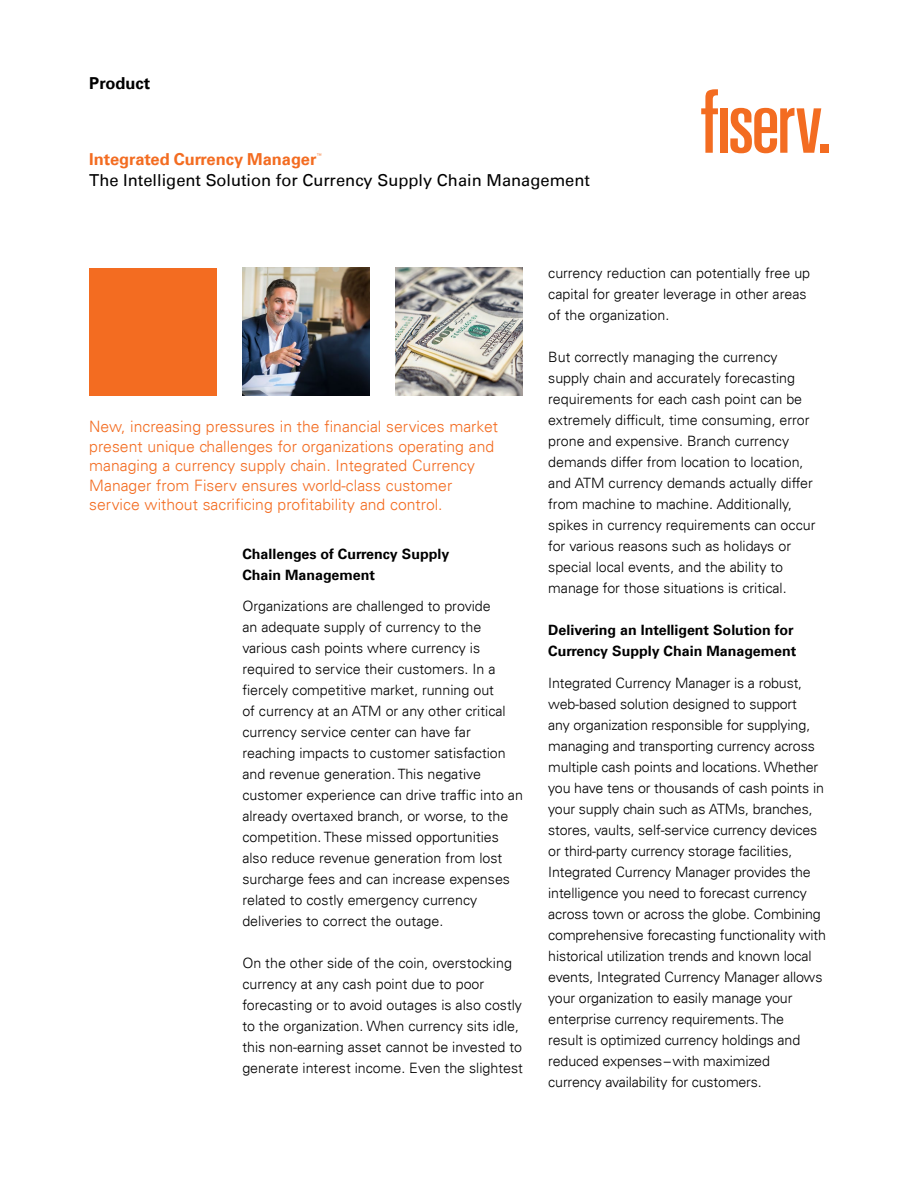
<style>
.page{position:relative;width:918px;height:1188px;background:#fff}
.page>*{position:absolute;margin:0;border:0;box-sizing:border-box;transform-origin:0 0}
.t1{font:16.5px "Univers LT";color:#000}
.t2{font:700 16.5px "Univers LT";color:#f36c21}
.t3{font:700 16.5px "Univers LT";color:#000}
.t4{font:300 15.75px/19.5px "Univers LT";color:#f36c21}
.t5{font:300 14.25px/21px "Univers LT";color:#000}
.t6{font:700 14.25px/21px "Univers LT";color:#000}
.t7{font:6.3px "Univers LT";color:#f36c21}
</style>
<div class="page">
<div style="left:821px;top:145px;width:8px;height:8px;background:#f36c21"></div>
<svg style="left:701px;top:89px;width:17px;height:64px"></svg>
<div style="left:720px;top:108px;width:8px;height:45px;background:#f36c21"></div>
<svg style="left:730px;top:108px;width:91px;height:45px"></svg>
<img style="left:242px;top:268px;width:128px;height:127px">
<div style="left:89px;top:268px;width:128px;height:127px;background:#f36c21"></div>
<img style="left:395px;top:268px;width:128px;height:127px">
<p class="t3" style="left:89px;top:74px;width:63px">Product</p>
<p class="t2" style="left:89px;top:150px;width:229px">Integrated Currency Manager</p>
<p class="t7" style="left:317px;top:152px;width:8px">™</p>
<p class="t1" style="left:89px;top:170px;width:502px">The Intelligent Solution for Currency Supply Chain Management</p>
<p class="t4" style="left:89px;top:417px;width:410px">New, increasing pressures in the financial services market present unique challenges for organizations operating and managing a currency supply chain. Integrated Currency Manager from Fiserv ensures world-class customer service without sacrificing profitability and control.</p>
<p class="t6" style="left:242px;top:543px;width:208px">Challenges of Currency Supply<br>Chain Management</p>
<p class="t5" style="left:242px;top:596px;width:282px">Organizations are challenged to provide<br>an adequate supply of currency to the various cash points where currency is required to service their customers. In a fiercely competitive market, running out<br>of currency at an ATM or any other critical currency service center can have far reaching impacts to customer satisfaction and revenue generation. This negative customer experience can drive traffic into an already overtaxed branch, or worse, to the competition. These missed opportunities also reduce revenue generation from lost surcharge fees and can increase expenses related to costly emergency currency deliveries to correct the outage.</p>
<p class="t5" style="left:242px;top:953px;width:282px">On the other side of the coin, overstocking currency at any cash point due to poor forecasting or to avoid outages is also costly to the organization. When currency sits idle, this non-earning asset cannot be invested to generate interest income. Even the slightest</p>
<p class="t5" style="left:548px;top:263px;width:263px">currency reduction can potentially free up capital for greater leverage in other areas of the organization.</p>
<p class="t5" style="left:548px;top:347px;width:269px">But correctly managing the currency supply chain and accurately forecasting requirements for each cash point can be extremely difficult, time consuming, error prone and expensive. Branch currency demands differ from location to location, and ATM currency demands actually differ from machine to machine. Additionally, spikes in currency requirements can occur for various reasons such as holidays or special local events, and the ability to manage for those situations is critical.</p>
<p class="t6" style="left:548px;top:620px;width:250px">Delivering an Intelligent Solution for<br>Currency Supply Chain Management</p>
<p class="t5" style="left:548px;top:672px;width:279px">Integrated Currency Manager is a robust, web-based solution designed to support<br>any organization responsible for supplying, managing and transporting currency across multiple cash points and locations. Whether you have tens or thousands of cash points in your supply chain such as ATMs, branches, stores, vaults, self-service currency devices or third-party currency storage facilities, Integrated Currency Manager provides the intelligence you need to forecast currency across town or across the globe. Combining comprehensive forecasting functionality with historical utilization trends and known local events, Integrated Currency Manager allows your organization to easily manage your enterprise currency requirements. The<br>result is optimized currency holdings and reduced expenses–with maximized currency availability for customers.</p>
</div>
